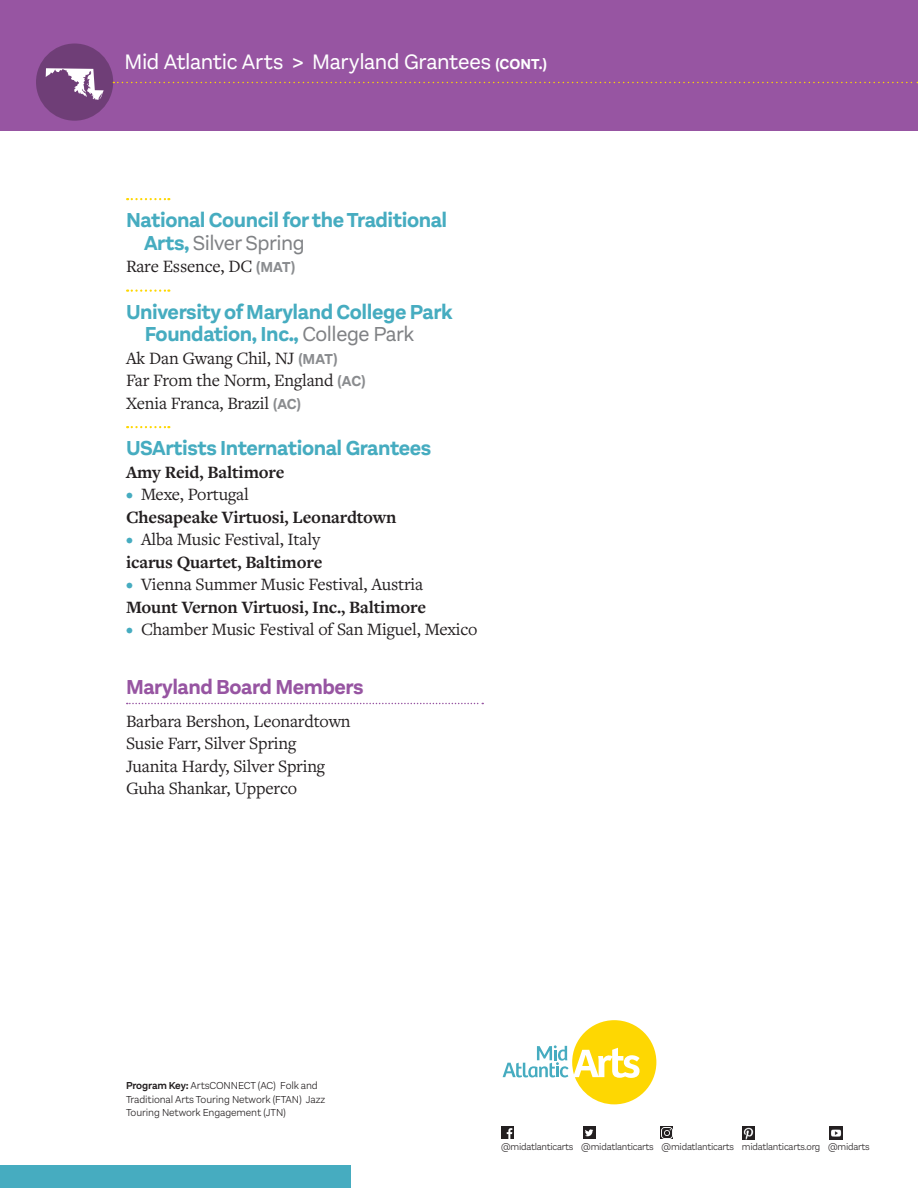
<style>
.page{position:relative;width:918px;height:1188px;background:#fff}
.page>*{position:absolute;margin:0;border:0;box-sizing:border-box;transform-origin:0 0}
.Pg2_MAA{font:21.75px "Aestetico";letter-spacing:-.015em;color:#fff}
.Grantee_names_w_rule{font:700 21px/22.5px "Aestetico";letter-spacing:-.02em;color:#46acc0}
.Pg2_Subhead{font:700 21px "Aestetico";letter-spacing:-.02em;color:#9755a2}
.Text{font:18px "Freight Text Pro";letter-spacing:-.01em;color:#231f20}
.Grantee_text{font:700 18px "Freight Text Pro";letter-spacing:-.01em;color:#231f20}
.Grantee_text-2{font:18px "Freight Text Pro";letter-spacing:-.01em;color:#231f20}
.Caption_BK{font:300 10.5px/13.5px "Aestetico";letter-spacing:-.01em;color:#231f20}
.t1{font:300 9.75px "Aestetico";letter-spacing:-.02em;color:#231f20}
.s1{font-weight:700;font-size:15px}
.s2{font-weight:400;color:#808285}
.s3{font-family:"Aestetico";font-weight:700;font-size:15px;color:#8a8c8f}
.s4{font-size:15px;color:#46acc0}
.s5{font-weight:600}
</style>
<div class="page">
<div style="left:0;top:0;width:918px;height:130px;background:#9755a2"></div>
<svg style="left:113px;top:82px;width:805px;height:1px"></svg>
<div style="left:0;top:1166px;width:351px;height:22px;background:#46acc0"></div>
<div style="left:36px;top:43px;width:77px;height:78px;background:#6f3e77;border-radius:50%"></div>
<div style="left:583px;top:1126px;width:12px;height:13px;background:#231f20"></div>
<svg style="left:585px;top:1129px;width:8px;height:7px"></svg>
<div style="left:501px;top:1126px;width:13px;height:13px;background:#231f20"></div>
<svg style="left:507px;top:1128px;width:5px;height:11px"></svg>
<svg style="left:661px;top:1126px;width:12px;height:13px"></svg>
<svg style="left:661px;top:1127px;width:11px;height:11px"></svg>
<svg style="left:829px;top:1126px;width:13px;height:13px"></svg>
<svg style="left:742px;top:1126px;width:13px;height:13px"></svg>
<svg style="left:503px;top:1020px;width:153px;height:84px"></svg>
<svg style="left:127px;top:198px;width:42px;height:2px"></svg>
<svg style="left:127px;top:290px;width:42px;height:2px"></svg>
<svg style="left:127px;top:426px;width:42px;height:2px"></svg>
<svg style="left:127px;top:703px;width:356px;height:1px"></svg>
<svg style="left:46px;top:68px;width:58px;height:32px"></svg>
<p class="Pg2_MAA" style="left:124px;top:50px;width:424px">Mid Atlantic Arts &gt; Maryland Grantees <span class="s1">(CONT.)</span></p>
<p class="Grantee_names_w_rule" style="left:144px;top:209px;width:305px;text-indent:-18px">National Council for the Traditional<br>Arts, <span class="s2">Silver Spring</span></p>
<p class="Grantee_text-2" style="left:126px;top:255px;width:171px">Rare Essence, DC <span class="s3">(MAT)</span></p>
<p class="Grantee_names_w_rule" style="left:145px;top:301px;width:309px;text-indent:-19px">University of Maryland College Park<br>Foundation, Inc., <span class="s2">College Park</span></p>
<p class="Grantee_text-2" style="left:126px;top:346px;width:213px">Ak Dan Gwang Chil, NJ <span class="s3">(MAT)</span></p>
<p class="Grantee_text-2" style="left:126px;top:369px;width:241px">Far From the Norm, England <span class="s3">(AC)</span></p>
<p class="Grantee_text-2" style="left:126px;top:391px;width:177px">Xenia Franca, Brazil <span class="s3">(AC)</span></p>
<p class="Grantee_names_w_rule" style="left:126px;top:437px;width:307px">USArtists International Grantees</p>
<p class="Grantee_text" style="left:126px;top:460px;width:160px">Amy Reid, Baltimore</p>
<p class="Text" style="left:126px;top:483px;width:124px"><span class="s4">•</span> Mexe, Portugal</p>
<p class="Grantee_text" style="left:126px;top:505px;width:272px">Chesapeake Virtuosi, Leonardtown</p>
<p class="Text" style="left:126px;top:528px;width:196px"><span class="s4">•</span> Alba Music Festival, Italy</p>
<p class="Grantee_text" style="left:126px;top:550px;width:198px">icarus Quartet, Baltimore</p>
<p class="Text" style="left:126px;top:573px;width:299px"><span class="s4">•</span> Vienna Summer Music Festival, Austria</p>
<p class="Grantee_text" style="left:126px;top:595px;width:302px">Mount Vernon Virtuosi, Inc., Baltimore</p>
<p class="Text" style="left:126px;top:618px;width:353px"><span class="s4">•</span> Chamber Music Festival of San Miguel, Mexico</p>
<p class="Pg2_Subhead" style="left:126px;top:674px;width:239px">Maryland Board Members</p>
<p class="Text" style="left:126px;top:709px;width:226px">Barbara Bershon, Leonardtown</p>
<p class="Text" style="left:126px;top:732px;width:172px">Susie Farr, Silver Spring</p>
<p class="Text" style="left:126px;top:754px;width:201px">Juanita Hardy, Silver Spring</p>
<p class="Text" style="left:126px;top:777px;width:173px">Guha Shankar, Upperco</p>
<p class="Caption_BK" style="left:126px;top:1079px;width:201px"><span class="s5">Program Key:</span> ArtsCONNECT (AC) Folk and<br>Traditional Arts Touring Network (FTAN) Jazz<br>Touring Network Engagement (JTN)</p>
<p class="t1" style="left:501px;top:1141px;width:370px">@midatlanticarts @midatlanticarts @midatlanticarts midatlanticarts.org @midarts</p>
</div>
